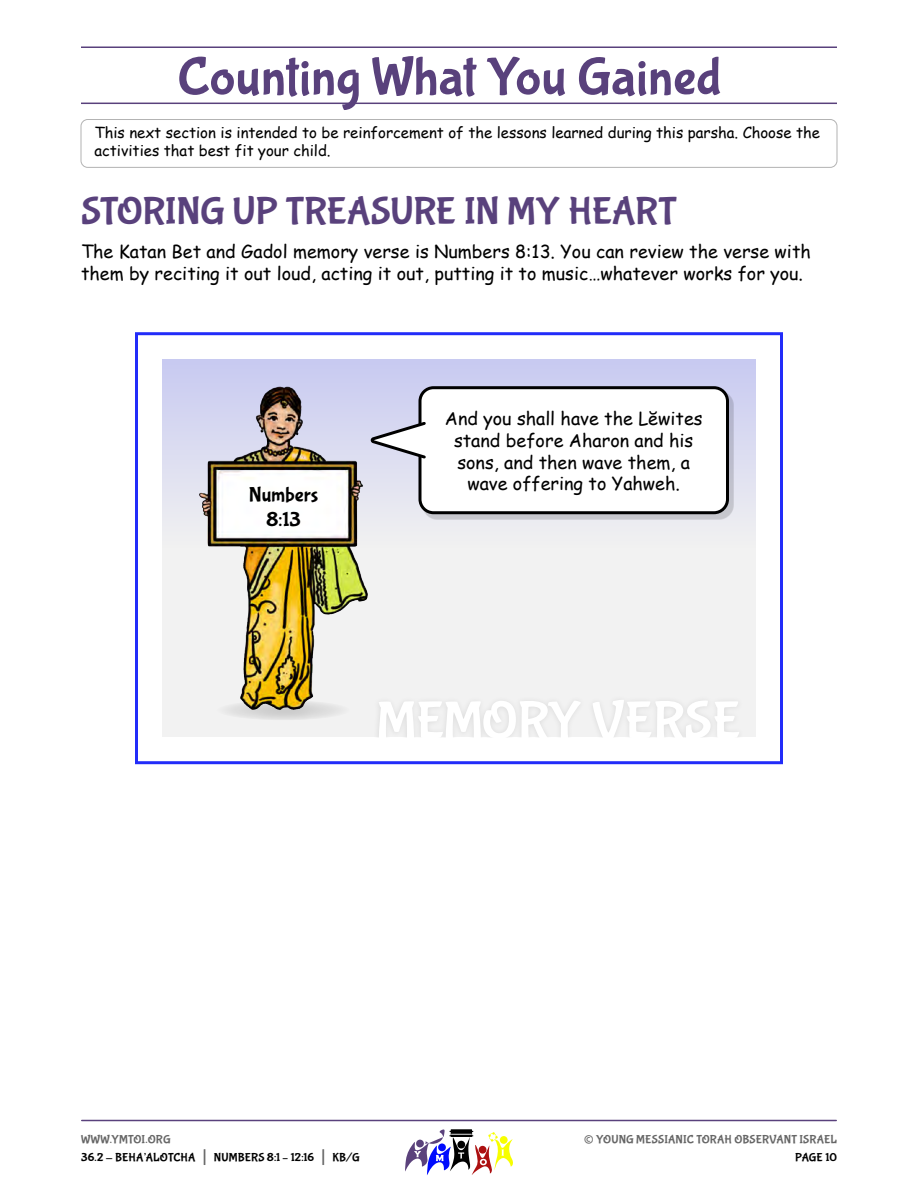
<style>
.page{position:relative;width:918px;height:1188px;background:#fff}
.page>*{position:absolute;margin:0;border:0;box-sizing:border-box;transform-origin:0 0}
.Section_Heading{font:54px "Bubblegum Sans";color:#59417c}
.t1{font:54px "Bubblegum Sans";color:#fff}
.Heading{font:39px "Bubblegum Sans";letter-spacing:-.01em;color:#59417c}
.t2{font:27px "Bubblegum Sans";color:#666}
.t3{font:21px/25.2px "Bubblegum Sans";color:#000;text-align:center}
.Body_Text{font:18px/21.6px "Comic Sans MS";color:#000}
.Body_Text_-_Instructions_Col__Width{font:15px/18px "Comic Sans MS";color:#000}
.t4{font:12px/18px "Bubblegum Sans";letter-spacing:.01em;color:#000}
.t5{font:12px "Bubblegum Sans";letter-spacing:.01em;color:#666}
.s1{color:#666}
.s2{font-size:21px;color:#666}
</style>
<div class="page">
<hr style="left:82px;top:1120px;width:754px;height:1px;background:#59417c">
<svg style="left:405px;top:1129px;width:108px;height:46px"></svg>
<hr style="left:81px;top:103px;width:756px;height:1px;background:#59417c">
<hr style="left:81px;top:46px;width:756px;height:2px;background:#59417c">
<div style="left:81px;top:119px;width:756px;height:49px;border:1px solid #b3b3b3;border-radius:7px"></div>
<div style="left:162px;top:359px;width:594px;height:378px;background:#f2f2f2"></div>
<div style="left:373px;top:694px;width:372px;height:43px;background:#e9e9e9"></div>
<svg style="left:162px;top:359px;width:594px;height:189px"></svg>
<svg style="left:216px;top:700px;width:135px;height:20px"></svg>
<img style="left:198px;top:386px;width:82px;height:282px">
<div style="left:423px;top:391px;width:311px;height:128px;background:#000;opacity:.15"></div>
<div style="left:420px;top:388px;width:308px;height:125px;background:#fff;border-radius:14px"></div>
<div style="left:419px;top:386px;width:310px;height:128px;border:3px solid #000;border-radius:14px"></div>
<svg style="left:369px;top:420px;width:57px;height:41px"></svg>
<div style="left:135px;top:332px;width:648px;height:432px;border:3px solid #222cf9"></div>
<p class="Section_Heading" style="left:177px;top:47px;width:546px">Counting What You Gained</p>
<p class="Body_Text_-_Instructions_Col__Width" style="left:94px;top:123px;width:727px">This next section is intended to be reinforcement of the lessons learned during this parsha. Choose the activities that best fit your child.</p>
<p class="Heading" style="left:81px;top:190px;width:597px">STORING UP TREASURE IN MY HEART</p>
<p class="Body_Text" style="left:81px;top:240px;width:731px">The Katan Bet and Gadol memory verse is Numbers 8:13. You can review the verse with them by reciting it out loud, acting it out, putting it to music…whatever works for you.</p>
<p class="t3" style="left:249px;top:483px;width:71px">Numbers<br>8:13</p>
<p class="Body_Text" style="left:445px;top:407px;width:259px;text-align:center">And you shall have the Lĕwites stand before Aharon and his sons, and then wave them, a wave offering to Yahweh.</p>
<p class="t1" style="left:377px;top:691px;width:366px">MEMORY VERSE</p>
<p class="t4" style="left:81px;top:1131px;width:280px"><span class="s1">WWW.YMTOI.ORG<br></span>36.2 - BEHA’ALOTCHA <span class="s2">|</span> NUMBERS 8:1 – 12:16 <span class="s2">|</span> KB/G</p>
<h3 class="t2" style="left:584px;top:1124px;width:12px">©</h3>
<p class="t5" style="left:596px;top:1133px;width:242px">YOUNG MESSIANIC TORAH OBSERVANT ISRAEL</p>
<p class="t4" style="left:795px;top:1149px;width:43px">PAGE 10</p>
</div>
